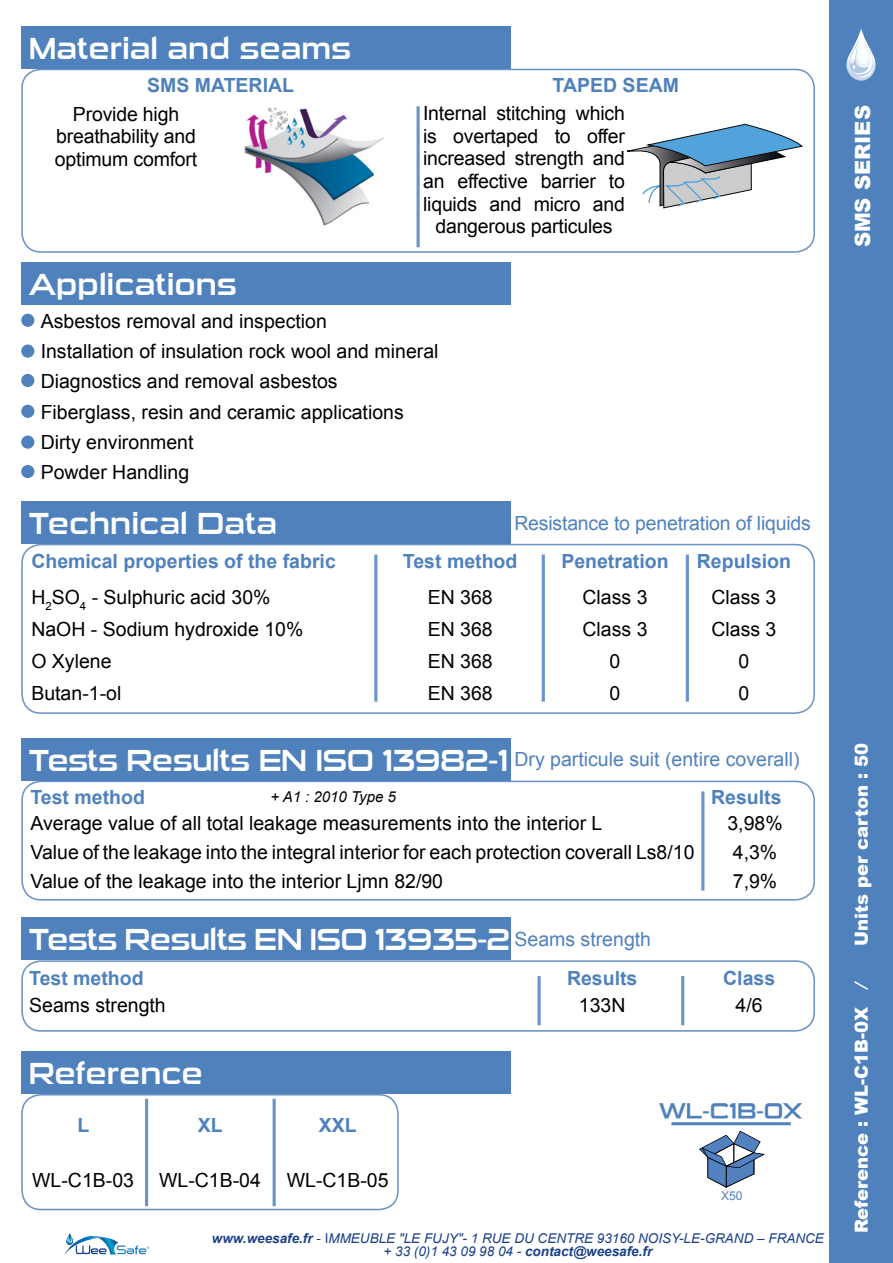
<style>
.page{position:relative;width:893px;height:1263px;background:#fff}
.page>*{position:absolute;margin:0;border:0;box-sizing:border-box;transform-origin:0 0}
.t1{font:30px "Sui Generis Rg";color:#fff}
.t2{font:30px "Sui Generis Rg";letter-spacing:-.02em;color:#fff}
.t3{font:22.5px "Sui Generis Rg";color:#4f81bd}
.t4{font:900 21px "Arial";color:#fff}
.t5{font:19.5px/22.5px "Arial";color:#000}
.t6{font:700 19.5px "Arial";color:#4f81bd}
.t7{font:19.5px "Arial";color:#4f81bd}
.t8{font:900 18px "Arial";color:#fff}
.t9{font:italic 15px "Arial";color:#000}
.t10{font:italic 13.5px/12px "Arial";color:#1a4089;text-align:center}
.t11{font:12.15px "Arial";color:#5181bf}
.t12{font:6.45px "Myriad Pro";color:#237fbe}
.s1{font-family:"Sui Generis Rg";font-size:30px;color:#fff}
.s2{font-weight:700}
.s3{font-style:normal}
</style>
<div class="page">
<div style="left:21px;top:69px;width:794px;height:184px;border:2px solid #4f81bd;border-radius:19px"></div>
<div style="left:829px;top:0;width:64px;height:1263px;background:#4f81bd"></div>
<svg style="left:846px;top:29px;width:30px;height:52px"></svg>
<img style="left:244px;top:107px;width:139px;height:119px">
<svg style="left:416px;top:106px;width:4px;height:141px"></svg>
<svg style="left:64px;top:1234px;width:82px;height:21px"></svg>
<svg style="left:627px;top:124px;width:175px;height:84px"></svg>
<hr style="left:671px;top:1122px;width:120px;height:3px;background:#4f81bd">
<svg style="left:699px;top:1131px;width:65px;height:56px"></svg>
<div style="left:21px;top:1094px;width:378px;height:116px;border:2px solid #4f81bd;border-radius:19px"></div>
<hr style="left:145px;top:1099px;width:3px;height:107px;background:#4f81bd">
<hr style="left:273px;top:1099px;width:3px;height:107px;background:#4f81bd">
<div style="left:21px;top:314px;width:13px;height:13px;background:#4f81bd;border-radius:50%"></div>
<div style="left:21px;top:344px;width:13px;height:14px;background:#4f81bd;border-radius:50%"></div>
<div style="left:21px;top:374px;width:13px;height:13px;background:#4f81bd;border-radius:50%"></div>
<div style="left:21px;top:405px;width:13px;height:13px;background:#4f81bd;border-radius:50%"></div>
<div style="left:21px;top:435px;width:13px;height:14px;background:#4f81bd;border-radius:50%"></div>
<div style="left:21px;top:465px;width:13px;height:13px;background:#4f81bd;border-radius:50%"></div>
<div style="left:21px;top:544px;width:794px;height:170px;border:2px solid #4f81bd;border-radius:19px"></div>
<svg style="left:854px;top:981px;width:14px;height:9px"></svg>
<div style="left:21px;top:501px;width:489px;height:43px;background:#4f81bd"></div>
<hr style="left:374px;top:554px;width:3px;height:148px;background:#4f81bd">
<hr style="left:542px;top:554px;width:3px;height:148px;background:#4f81bd">
<hr style="left:686px;top:554px;width:3px;height:148px;background:#4f81bd">
<div style="left:21px;top:262px;width:489px;height:43px;background:#4f81bd"></div>
<div style="left:21px;top:1051px;width:489px;height:43px;background:#4f81bd"></div>
<div style="left:21px;top:26px;width:489px;height:43px;background:#4f81bd"></div>
<div style="left:21px;top:781px;width:794px;height:120px;border:2px solid #4f81bd;border-radius:19px"></div>
<div style="left:21px;top:738px;width:489px;height:43px;background:#4f81bd"></div>
<div style="left:21px;top:960px;width:794px;height:72px;border:2px solid #4f81bd;border-radius:19px"></div>
<div style="left:21px;top:917px;width:489px;height:43px;background:#4f81bd"></div>
<svg style="left:537px;top:976px;width:4px;height:49px"></svg>
<hr style="left:681px;top:976px;width:3px;height:49px;background:#4f81bd">
<hr style="left:701px;top:791px;width:3px;height:100px;background:#4f81bd">
<h1 class="t1" style="left:29px;top:31px;width:324px">Material and seams</h1>
<p class="t6" style="left:147px;top:72px;width:148px">SMS MATERIAL</p>
<p class="t6" style="left:553px;top:72px;width:128px">TAPED SEAM</p>
<p class="t5" style="left:423px;top:103px;width:203px;text-align:center">Internal stitching which is overtaped to offer increased strength and an effective barrier to liquids and micro and dangerous particules</p>
<p class="t5" style="left:55px;top:103px;width:144px;text-align:center">Provide high breathability and optimum comfort</p>
<h1 class="t1" style="left:29px;top:267px;width:210px">Applications</h1>
<p class="t5" style="left:41px;top:310px;width:288px">Asbestos removal and inspection</p>
<p class="t5" style="left:41px;top:340px;width:399px">Installation of insulation rock wool and mineral</p>
<p class="t5" style="left:41px;top:367px;width:365px;line-height:30.2px">Diagnostics and removal asbestos<br>Fiberglass, resin and ceramic applications</p>
<p class="t5" style="left:41px;top:427px;width:154px;line-height:30.2px">Dirty environment<br>Powder Handling</p>
<h1 class="t1" style="left:29px;top:506px;width:250px">Technical Data</h1>
<p class="t6" style="left:31px;top:548px;width:306px">Chemical properties of the fabric</p>
<p class="t6" style="left:403px;top:548px;width:116px">Test method</p>
<p class="t6" style="left:561px;top:548px;width:109px">Penetration</p>
<p class="t6" style="left:697px;top:548px;width:96px">Repulsion</p>
<p class="t5" style="left:582px;top:586px;width:67px">Class 3</p>
<p class="t5" style="left:711px;top:586px;width:67px">Class 3</p>
<p class="t5" style="left:582px;top:618px;width:67px">Class 3</p>
<p class="t5" style="left:711px;top:618px;width:67px">Class 3</p>
<p class="t5" style="left:610px;top:650px;width:12px">0</p>
<p class="t5" style="left:738px;top:650px;width:12px">0</p>
<p class="t5" style="left:610px;top:682px;width:12px">0</p>
<p class="t5" style="left:738px;top:682px;width:12px">0</p>
<p class="t7" style="left:514px;top:510px;width:298px">Resistance to penetration of liquids</p>
<p class="t5" style="left:31px;top:581px;width:274px;line-height:32.2px">H<sub>2</sub>SO<sub>4</sub> - Sulphuric acid 30%<br>NaOH - Sodium hydroxide 10%<br>O Xylene<br>Butan-1-ol</p>
<p class="t5" style="left:428px;top:581px;width:67px;line-height:32.2px;text-align:justify">EN 368<br>EN 368<br>EN 368<br>EN 368</p>
<p class="t7" style="left:29px;top:747px;width:772px"><span class="s1">Tests Results EN ISO 13982-1</span> Dry particule suit (entire coverall)</p>
<p class="t6" style="left:30px;top:784px;width:116px">Test method</p>
<p class="t9" style="left:270px;top:787px;width:127px">+ A1 : 2010 Type 5</p>
<p class="t6" style="left:711px;top:784px;width:72px">Results</p>
<p class="t5" style="left:30px;top:812px;width:573px">Average value of all total leakage measurements into the interior L</p>
<p class="t5" style="left:727px;top:812px;width:57px">3,98%</p>
<p class="t5" style="left:30px;top:838px;width:666px;line-height:29.1px">Value of the leakage into the integral interior for each protection coverall Ls8/10<br>Value of the leakage into the interior Ljmn 82/90</p>
<p class="t5" style="left:733px;top:838px;width:46px;line-height:29.1px">4,3%<br>7,9%</p>
<h1 class="t2" style="left:29px;top:922px;width:483px">Tests Results EN ISO 13935-2</h1>
<p class="t7" style="left:515px;top:926px;width:138px">Seams strength</p>
<p class="t6" style="left:567px;top:965px;width:72px">Results</p>
<p class="t5" style="left:579px;top:994px;width:48px">133N</p>
<p class="t6" style="left:29px;top:965px;width:116px">Test method</p>
<p class="t6" style="left:723px;top:965px;width:54px">Class</p>
<p class="t5" style="left:736px;top:994px;width:29px">4/6</p>
<p class="t5" style="left:29px;top:994px;width:138px">Seams strength</p>
<h1 class="t1" style="left:29px;top:1056px;width:176px">Reference</h1>
<p class="t6" style="left:77px;top:1112px;width:13px">L</p>
<p class="t6" style="left:198px;top:1112px;width:26px">XL</p>
<p class="t6" style="left:319px;top:1112px;width:39px">XXL</p>
<p class="t5" style="left:32px;top:1169px;width:103px">WL-C1B-03</p>
<p class="t5" style="left:159px;top:1169px;width:103px">WL-C1B-04</p>
<p class="t5" style="left:287px;top:1169px;width:103px">WL-C1B-05</p>
<p class="t3" style="left:659px;top:1097px;width:146px">WL-C1B-0X</p>
<p class="t11" style="left:721px;top:1187px;width:23px">X50</p>
<p class="t12" style="left:147px;top:1244px;width:4px">®</p>
<p class="t10" style="left:212px;top:1233px;width:613px"><span class="s2">www.weesafe.fr</span> <span class="s3">- I</span>MMEUBLE "LE FUJY"- 1 RUE DU CENTRE 93160 NOISY-LE-GRAND – FRANCE + 33 (0)1 43 09 98 04 - <span class="s2">contact@weesafe.fr</span></p>
<p class="t4" style="left:847px;top:247px;width:144px;rotate:-90deg">SMS SERIES</p>
<p class="t8" style="left:848px;top:946px;width:204px;rotate:-90deg">Units per carton : 50</p>
<p class="t8" style="left:848px;top:1233px;width:228px;rotate:-90deg">Reference : WL-C1B-0X</p>
</div>
